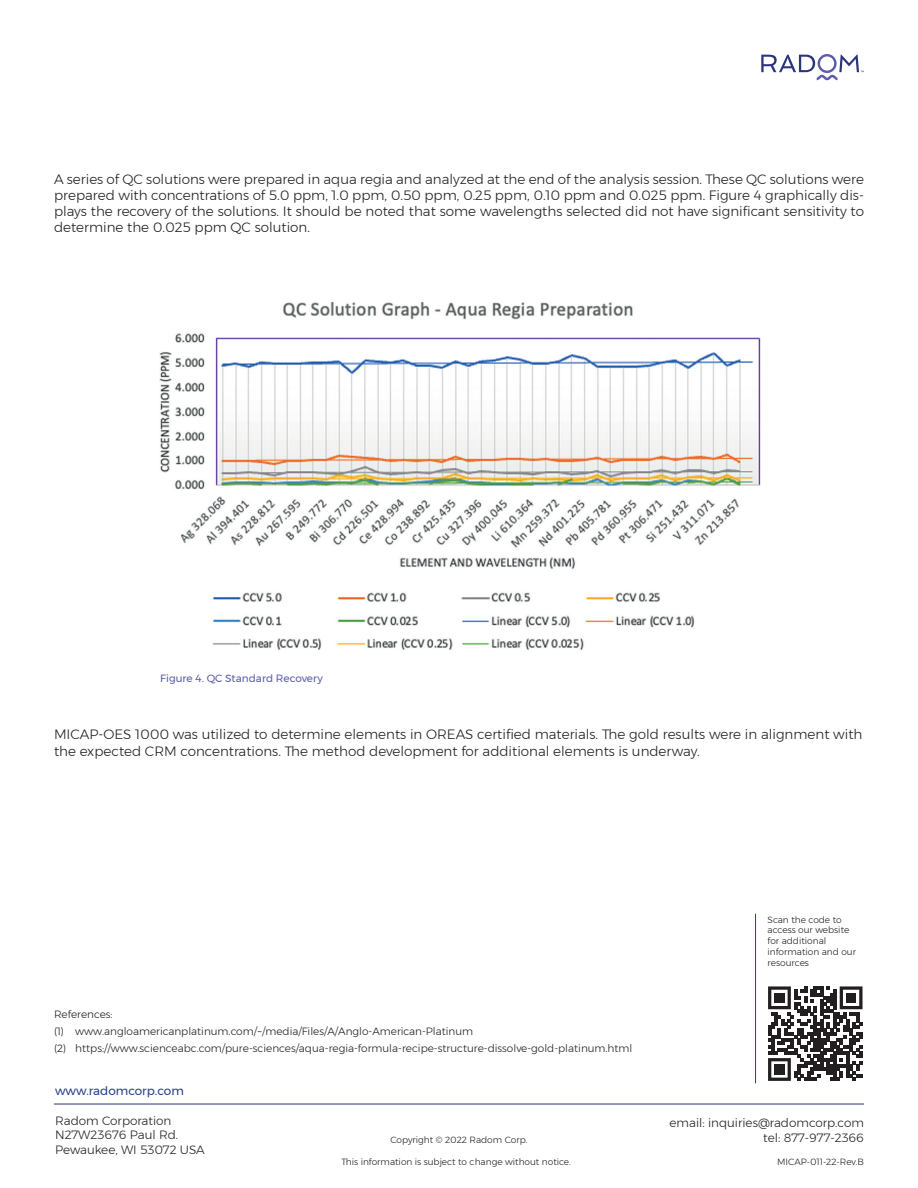
<style>
.page{position:relative;width:918px;height:1188px;background:#fff}
.page>*{position:absolute;margin:0;border:0;box-sizing:border-box;transform-origin:0 0}
.t1{font:300 13.5px/16.2px "Montserrat";color:#231f20}
.t2{font:300 12px/14.4px "Montserrat";color:#231f20}
.t3{font:12px "Montserrat";color:#263f8a}
.t4{font:300 10.5px/16.8px "Montserrat";color:#231f20}
.t5{font:10.5px "Montserrat";color:#5c5da9}
.t6{font:300 9px/10.8px "Montserrat";color:#231f20}
</style>
<div class="page">
<svg style="left:761px;top:54px;width:103px;height:26px"></svg>
<hr style="left:755px;top:914px;width:1px;height:169px;background:#263f8a">
<svg style="left:768px;top:986px;width:94px;height:95px"></svg>
<img style="left:159px;top:301px;width:602px;height:349px">
<hr style="left:54px;top:1104px;width:810px;height:1px;background:#2b357d">
<p class="t1" style="left:54px;top:170px;width:812px;text-align:justify">A series of QC solutions were prepared in aqua regia and analyzed at the end of the analysis session. These QC solutions were prepared with concentrations of 5.0 ppm, 1.0 ppm, 0.50 ppm, 0.25 ppm, 0.10 ppm and 0.025 ppm. Figure 4 graphically dis&shy;plays the recovery of the solutions. It should be noted that some wavelengths selected did not have significant sensitivity to determine the 0.025 ppm QC solution.</p>
<p class="t5" style="left:160px;top:670px;width:164px">Figure 4. QC Standard Recovery</p>
<p class="t1" style="left:54px;top:726px;width:810px">MICAP-OES 1000 was utilized to determine elements in OREAS certified materials. The gold results were in alignment with the expected CRM concentrations. The method development for additional elements is underway.</p>
<p class="t4" style="left:54px;top:1006px;width:580px">References:<br>(1) www.angloamericanplatinum.com/~/media/Files/A/Anglo-American-Platinum<br>(2) https://www.scienceabc.com/pure-sciences/aqua-regia-formula-recipe-structure-dissolve-gold-platinum.html</p>
<p class="t3" style="left:55px;top:1081px;width:130px">www.radomcorp.com</p>
<p class="t6" style="left:768px;top:914px;width:90px">Scan the code to access our website for additional information and our resources</p>
<p class="t2" style="left:55px;top:1113px;width:151px">Radom Corporation<br>N27W23676 Paul Rd.<br>Pewaukee, WI 53072 USA</p>
<p class="t2" style="left:670px;top:1115px;width:196px">email: inquiries@radomcorp.com</p>
<p class="t6" style="left:390px;top:1134px;width:139px">Copyright © 2022 Radom Corp.</p>
<p class="t2" style="left:763px;top:1130px;width:102px">tel: 877-977-2366</p>
<p class="t6" style="left:341px;top:1156px;width:231px">This information is subject to change without notice.</p>
<p class="t6" style="left:777px;top:1156px;width:88px">MICAP-011-22-Rev.B</p>
</div>
